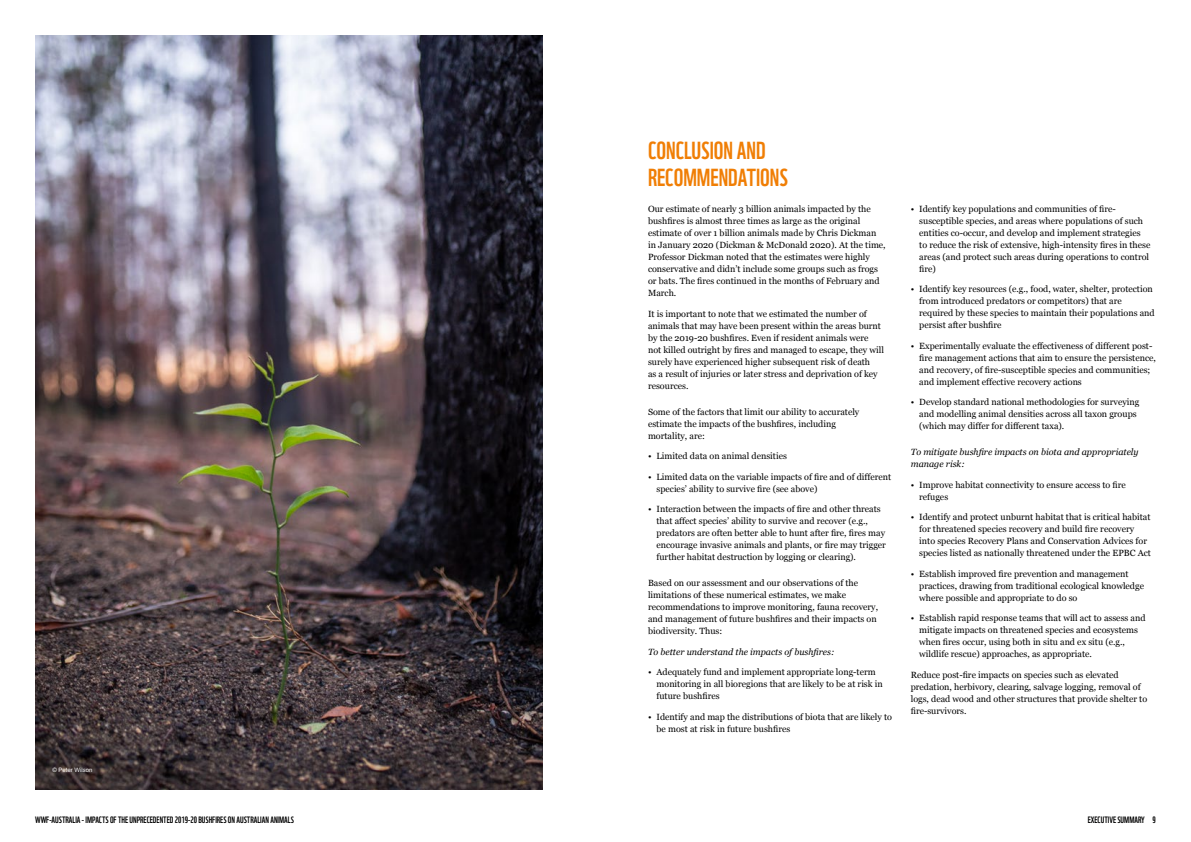
<style>
.page{position:relative;width:1191px;height:842px;background:#fff}
.page>*{position:absolute;margin:0;border:0;box-sizing:border-box;transform-origin:0 0}
.t1{font:24px/27px "WWF";color:#f07e05}
.t2{font:9px/12px "Georgia";color:#000001}
.t3{font:italic 9px/12px "Georgia";color:#000001}
.t4{font:9px "WWF";color:#000001}
.t5{font:6px "Arial";color:#fff}
</style>
<div class="page">
<img style="left:35px;top:35px;width:508px;height:754px">
<p class="t5" style="left:53px;top:766px;width:42px">© Peter Wilson</p>
<h1 class="t1" style="left:648px;top:134px;width:141px">CONCLUSION AND<br>RECOMMENDATIONS</h1>
<p class="t2" style="left:648px;top:203px;width:239px">Our estimate of nearly 3 billion animals impacted by the bushfires is almost three times as large as the original estimate of over 1 billion animals made by Chris Dickman in January 2020 (Dickman &amp; McDonald 2020). At the time, Professor Dickman noted that the estimates were highly conservative and didn’t include some groups such as frogs or bats. The fires continued in the months of February and March.</p>
<p class="t2" style="left:648px;top:307px;width:237px">It is important to note that we estimated the number of animals that may have been present within the areas burnt by the 2019-20 bushfires. Even if resident animals were not killed outright by fires and managed to escape, they will surely have experienced higher subsequent risk of death<br>as a result of injuries or later stress and deprivation of key resources.</p>
<p class="t2" style="left:648px;top:406px;width:213px">Some of the factors that limit our ability to accurately estimate the impacts of the bushfires, including mortality, are:</p>
<p class="t2" style="left:648px;top:450px;width:140px">• Limited data on animal densities</p>
<p class="t2" style="left:656px;top:471px;width:236px;text-indent:-9px">• Limited data on the variable impacts of fire and of different species’ ability to survive fire (see above)</p>
<p class="t2" style="left:656px;top:503px;width:231px;text-indent:-9px">• Interaction between the impacts of fire and other threats that affect species’ ability to survive and recover (e.g., predators are often better able to hunt after fire, fires may encourage invasive animals and plants, or fire may trigger further habitat destruction by logging or clearing).</p>
<p class="t2" style="left:648px;top:577px;width:232px">Based on our assessment and our observations of the limitations of these numerical estimates, we make recommendations to improve monitoring, fauna recovery, and management of future bushfires and their impacts on biodiversity. Thus:</p>
<p class="t3" style="left:648px;top:646px;width:188px">To better understand the impacts of bushfires:</p>
<p class="t2" style="left:656px;top:666px;width:228px;text-indent:-9px">• Adequately fund and implement appropriate long-term monitoring in all bioregions that are likely to be at risk in future bushfires</p>
<p class="t2" style="left:656px;top:711px;width:237px;text-indent:-9px">• Identify and map the distributions of biota that are likely to be most at risk in future bushfires</p>
<p class="t2" style="left:919px;top:202px;width:233px;text-indent:-9px">• Identify key populations and communities of fire&shy;susceptible species, and areas where populations of such entities co-occur, and develop and implement strategies to reduce the risk of extensive, high-intensity fires in these areas (and protect such areas during operations to control fire)</p>
<p class="t2" style="left:919px;top:283px;width:237px;text-indent:-9px">• Identify key resources (e.g., food, water, shelter, protection from introduced predators or competitors) that are required by these species to maintain their populations and persist after bushfire</p>
<p class="t2" style="left:919px;top:339px;width:238px;text-indent:-9px">• Experimentally evaluate the effectiveness of different post&shy;fire management actions that aim to ensure the persistence, and recovery, of fire-susceptible species and communities; and implement effective recovery actions</p>
<p class="t2" style="left:919px;top:396px;width:221px;text-indent:-9px">• Develop standard national methodologies for surveying and modelling animal densities across all taxon groups (which may differ for different taxa).</p>
<p class="t3" style="left:910px;top:446px;width:229px">To mitigate bushfire impacts on biota and appropriately manage risk:</p>
<p class="t2" style="left:919px;top:479px;width:208px;text-indent:-9px">• Improve habitat connectivity to ensure access to fire refuges</p>
<p class="t2" style="left:919px;top:511px;width:233px;text-indent:-9px">• Identify and protect unburnt habitat that is critical habitat for threatened species recovery and build fire recovery into species Recovery Plans and Conservation Advices for species listed as nationally threatened under the EPBC Act</p>
<p class="t2" style="left:919px;top:568px;width:226px;text-indent:-9px">• Establish improved fire prevention and management practices, drawing from traditional ecological knowledge where possible and appropriate to do so</p>
<p class="t2" style="left:919px;top:612px;width:228px;text-indent:-9px">• Establish rapid response teams that will act to assess and mitigate impacts on threatened species and ecosystems when fires occur, using both in situ and ex situ (e.g., wildlife rescue) approaches, as appropriate.</p>
<p class="t2" style="left:910px;top:669px;width:238px">Reduce post-fire impacts on species such as elevated predation, herbivory, clearing, salvage logging, removal of logs, dead wood and other structures that provide shelter to fire-survivors.</p>
<p class="t4" style="left:35px;top:813px;width:260px">WWF-AUSTRALIA - IMPACTS OF THE UNPRECEDENTED 2019-20 BUSHFIRES ON AUSTRALIAN ANIMALS</p>
<p class="t4" style="left:1087px;top:813px;width:70px">EXECUTIVE SUMMARY 9</p>
</div>
